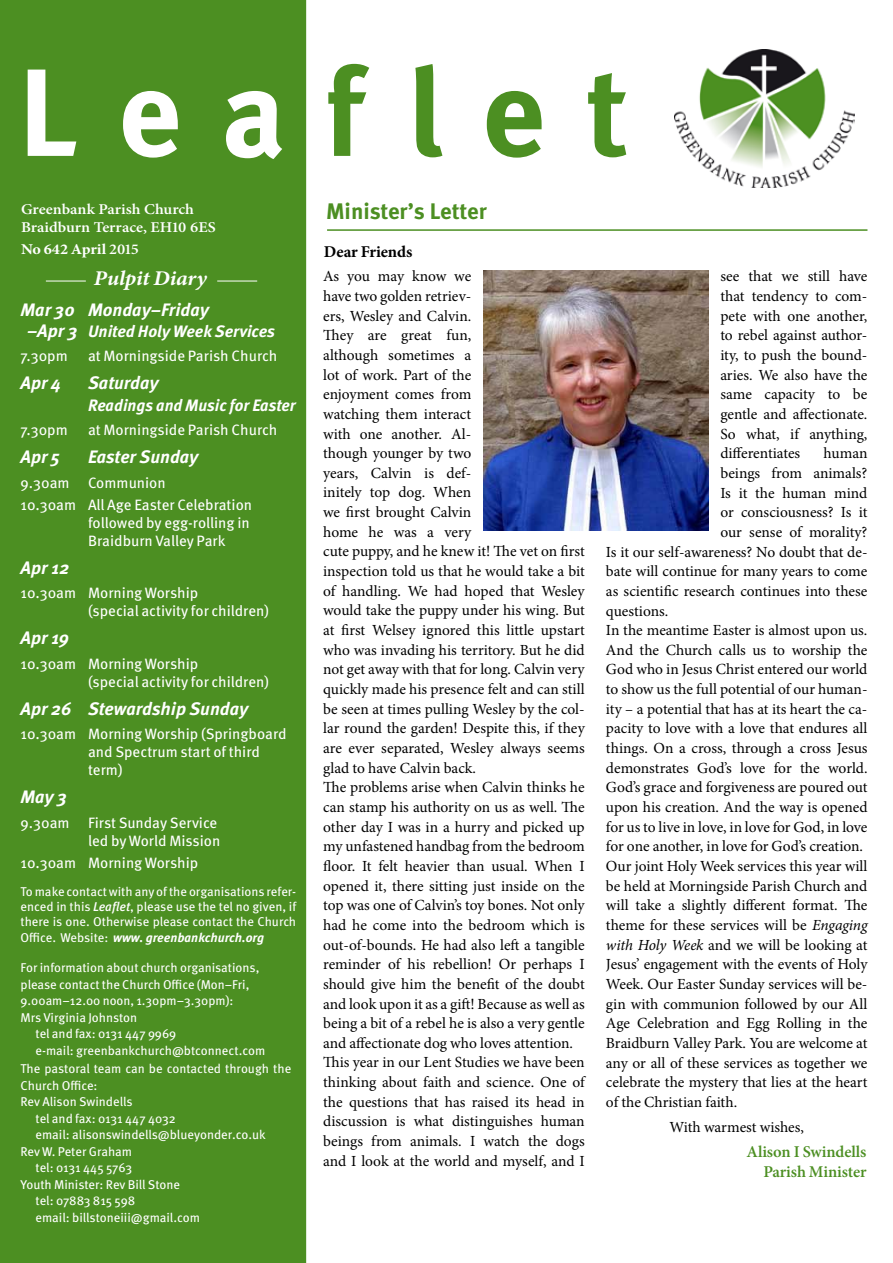
<style>
.page{position:relative;width:893px;height:1263px;background:#fff}
.page>*{position:absolute;margin:0;border:0;box-sizing:border-box;transform-origin:0 0}
.t1{font:700 124.2px "Meta Pro";letter-spacing:.32em;color:#4c8f22}
.t2{font:700 22.5px "Meta Pro";color:#4c8f22}
.t3{font:italic 700 21px "Minion Pro";letter-spacing:-.005em;color:#fff;scale:1.06 1}
.t4{font:italic 700 18px "Meta Pro";color:#fff}
.t5{font:italic 700 16.5px "Meta Pro";color:#fff}
.t6{font:600 16.5px/19.5px "Minion Pro";letter-spacing:-.005em;color:#4c8f22;text-align:right}
.t7{font:700 16.5px "Minion Pro";letter-spacing:-.005em;color:#000}
.t8{font:15.45px/19.6px "Minion Pro";letter-spacing:-.005em;color:#000}
.t9{font:15px/18px "Meta Pro";color:#fff}
.t10{font:600 15px/18px "Minion Pro";color:#fff;scale:1.07 1}
.t11{font:700 15px "Minion Pro";color:#fff;scale:1.07 1}
.t12{font:12.75px/15.3px "Meta Pro";color:#fff;text-align:justify}
.s1{color:#fff}
.s2{font-weight:600}
.s3{font-size:18px}
.s4{font-weight:500;font-style:italic}
.s5{font-weight:700;font-style:italic}
.s6{font-style:italic}
</style>
<div class="page">
<div style="left:0;top:0;width:306px;height:1263px;background:#4c8f22"></div>
<img style="left:483px;top:270px;width:225px;height:260px">
<hr style="left:46px;top:281px;width:40px;height:1px;background:#fff">
<hr style="left:217px;top:281px;width:40px;height:1px;background:#fff">
<hr style="left:327px;top:229px;width:540px;height:2px;background:#4c8f22">
<img style="left:675px;top:50px;width:179px;height:138px">
<h1 class="t1" style="left:18px;top:34px;width:612px"><span class="s1">Lea</span>flet</h1>
<p class="t10" style="left:21px;top:200px;width:183px">Greenbank Parish Church<br>Braidburn Terrace, EH10 6ES</p>
<p class="t11" style="left:21px;top:238px;width:111px">No 642 April <span class="s2">2015</span></p>
<h3 class="t3" style="left:94px;top:264px;width:108px">Pulpit Diary</h3>
<p class="t4" style="left:21px;top:298px;width:190px">Mar 30 Monday–Friday</p>
<p class="t5" style="left:27px;top:321px;width:250px"><span class="s3">–Apr 3</span> United Holy Week Services</p>
<p class="t9" style="left:21px;top:348px;width:49px">7.30pm</p>
<p class="t9" style="left:88px;top:348px;width:191px">at Morningside Parish Church</p>
<p class="t4" style="left:21px;top:372px;width:42px">Apr 4</p>
<p class="t4" style="left:88px;top:372px;width:72px">Saturday</p>
<p class="t5" style="left:88px;top:395px;width:209px">Readings and Music for Easter</p>
<p class="t9" style="left:21px;top:422px;width:49px">7.30pm</p>
<p class="t9" style="left:88px;top:422px;width:191px">at Morningside Parish Church</p>
<p class="t4" style="left:21px;top:446px;width:41px">Apr 5</p>
<p class="t4" style="left:88px;top:446px;width:112px">Easter Sunday</p>
<p class="t9" style="left:21px;top:472px;width:233px;line-height:22.2px">9.30am Communion<br>10.30am All Age Easter Celebration</p>
<p class="t9" style="left:88px;top:514px;width:163px">followed by egg-rolling in<br>Braidburn Valley Park</p>
<p class="t4" style="left:21px;top:556px;width:50px">Apr 12</p>
<p class="t9" style="left:88px;top:585px;width:183px;text-indent:-67px">10.30am Morning Worship<br>(special activity for children)</p>
<p class="t4" style="left:21px;top:627px;width:50px">Apr 19</p>
<p class="t9" style="left:88px;top:655px;width:183px;text-indent:-67px">10.30am Morning Worship<br>(special activity for children)</p>
<p class="t4" style="left:21px;top:697px;width:229px">Apr 26 Stewardship Sunday</p>
<p class="t9" style="left:88px;top:725px;width:200px;text-indent:-67px">10.30am Morning Worship (Springboard and Spectrum start of third term)</p>
<p class="t4" style="left:21px;top:785px;width:48px">May 3</p>
<p class="t9" style="left:21px;top:814px;width:201px;text-align:right">9.30am First Sunday Service led by World Mission</p>
<p class="t9" style="left:21px;top:854px;width:179px">10.30am Morning Worship</p>
<p class="t12" style="left:21px;top:884px;width:277px">To make contact with any of the organisations refer&shy;enced in this <span class="s4">Leaflet</span>, please use the tel no given, if there is one. Otherwise please contact the Church Offi ce. Website: <span class="s5">www. greenbankchurch.org</span></p>
<p class="t12" style="left:21px;top:960px;width:240px">For information about church organisations,</p>
<p class="t12" style="left:21px;top:977px;width:230px">please contact the Church Office (Mon–Fri,</p>
<p class="t12" style="left:21px;top:993px;width:214px">9.00am–12.00 noon, 1.30pm–3.30pm):</p>
<p class="t12" style="left:21px;top:1010px;width:118px">Mrs Virginia Johnston</p>
<p class="t12" style="left:36px;top:1026px;width:142px">tel and fax: 0131 447 9969</p>
<p class="t12" style="left:36px;top:1043px;width:231px">e-mail: greenbankchurch@btconnect.com</p>
<p class="t12" style="left:21px;top:1061px;width:272px">The pastoral team can be contacted through the</p>
<p class="t12" style="left:21px;top:1078px;width:79px">Church Office:</p>
<p class="t12" style="left:21px;top:1094px;width:114px">Rev Alison Swindells</p>
<p class="t12" style="left:36px;top:1111px;width:142px">tel and fax: 0131 447 4032</p>
<p class="t12" style="left:36px;top:1127px;width:232px">email: alisonswindells@blueyonder.co.uk</p>
<p class="t12" style="left:21px;top:1144px;width:113px">Rev W. Peter Graham</p>
<p class="t12" style="left:36px;top:1160px;width:98px">tel: 0131 445 5763</p>
<p class="t12" style="left:21px;top:1177px;width:161px">Youth Minister: Rev Bill Stone</p>
<p class="t12" style="left:36px;top:1193px;width:101px">tel: 07883 815 598</p>
<p class="t12" style="left:36px;top:1210px;width:166px">email: billstoneiii@gmail.com</p>
<h2 class="t2" style="left:326px;top:196px;width:162px">Minister’s Letter</h2>
<p class="t7" style="left:324px;top:240px;width:90px">Dear Friends</p>
<p class="t8" style="left:323px;top:267px;width:263px">As you may know we<br>have two golden retriev-<br>ers, Wesley and Calvin.<br>They are great fun,<br>although sometimes a<br>lot of work. Part of the<br>enjoyment comes from<br>watching them interact<br>with one another. Al-<br>though younger by two<br>years, Calvin is def-<br>initely top dog. When<br>we first brought Calvin<br>home he was a very<br>cute puppy, and he knew it! The vet on first inspection told us that he would take a bit of handling. We had hoped that Wesley would take the puppy under his wing. But at first Welsey ignored this little upstart who was invading his territory. But he did not get away with that for long. Calvin very quickly made his presence felt and can still be seen at times pulling Wesley by the col&shy;lar round the garden! Despite this, if they are ever separated, Wesley always seems glad to have Calvin back.<br>The problems arise when Calvin thinks he can stamp his authority on us as well. The other day I was in a hurry and picked up my unfastened handbag from the bedroom floor. It felt heavier than usual. When I opened it, there sitting just inside on the top was one of Calvin’s toy bones. Not only had he come into the bedroom which is out-of-bounds. He had also left a tangible reminder of his rebellion! Or perhaps I should give him the benefit of the doubt and look upon it as a gift! Because as well as being a bit of a rebel he is also a very gentle and affectionate dog who loves attention.<br>This year in our Lent Studies we have been thinking about faith and science. One of the questions that has raised its head in discussion is what distinguishes human beings from animals. I watch the dogs and I look at the world and myself, and I</p>
<p class="t8" style="left:720px;top:267px;width:149px;text-align:justify">see that we still have that tendency to com&shy;pete with one another, to rebel against author&shy;ity, to push the bound&shy;aries. We also have the same capacity to be gentle and affectionate.<br>So what, if anything, differentiates</p>
<p class="t8" style="left:824px;top:444px;width:45px">human</p>
<p class="t8" style="left:720px;top:463px;width:149px">beings from animals?</p>
<p class="t8" style="left:720px;top:483px;width:149px">Is it the human mind</p>
<p class="t8" style="left:720px;top:502px;width:149px">or consciousness? Is it</p>
<p class="t8" style="left:720px;top:522px;width:149px">our sense of morality?</p>
<p class="t8" style="left:606px;top:542px;width:263px">Is it our self-awareness? No doubt that de-</p>
<p class="t8" style="left:606px;top:561px;width:263px">bate will continue for many years to come</p>
<p class="t8" style="left:606px;top:581px;width:263px">as scientific research continues into these</p>
<p class="t8" style="left:606px;top:601px;width:64px">questions.</p>
<p class="t8" style="left:606px;top:620px;width:263px">In the meantime Easter is almost upon us.</p>
<p class="t8" style="left:606px;top:640px;width:263px">And the Church calls us to worship the</p>
<p class="t8" style="left:606px;top:660px;width:263px">God who in Jesus Christ entered our world</p>
<p class="t8" style="left:606px;top:679px;width:263px">to show us the full potential of our human-</p>
<p class="t8" style="left:606px;top:699px;width:263px">ity – a potential that has at its heart the ca-</p>
<p class="t8" style="left:606px;top:719px;width:263px">pacity to love with a love that endures all</p>
<p class="t8" style="left:606px;top:738px;width:263px">things. On a cross, through a cross Jesus</p>
<p class="t8" style="left:606px;top:758px;width:263px">demonstrates God’s love for the world.</p>
<p class="t8" style="left:606px;top:778px;width:263px">God’s grace and forgiveness are poured out</p>
<p class="t8" style="left:606px;top:797px;width:263px">upon his creation. And the way is opened</p>
<p class="t8" style="left:606px;top:817px;width:263px">for us to live in love, in love for God, in love</p>
<p class="t8" style="left:606px;top:837px;width:259px">for one another, in love for God’s creation.</p>
<p class="t8" style="left:606px;top:856px;width:263px">Our joint Holy Week services this year will</p>
<p class="t8" style="left:606px;top:876px;width:263px">be held at Morningside Parish Church and</p>
<p class="t8" style="left:606px;top:896px;width:263px">will take a slightly different format. The</p>
<p class="t8" style="left:606px;top:915px;width:263px">theme for these services will be <span class="s6">Engaging</span></p>
<p class="t8" style="left:606px;top:935px;width:263px"><span class="s6">with Holy Week</span> and we will be looking at</p>
<p class="t8" style="left:606px;top:954px;width:263px">Jesus’ engagement with the events of Holy</p>
<p class="t8" style="left:606px;top:974px;width:263px">Week. Our Easter Sunday services will be-</p>
<p class="t8" style="left:606px;top:994px;width:263px">gin with communion followed by our All</p>
<p class="t8" style="left:606px;top:1013px;width:263px">Age Celebration and Egg Rolling in the</p>
<p class="t8" style="left:606px;top:1033px;width:263px">Braidburn Valley Park. You are welcome at</p>
<p class="t8" style="left:606px;top:1053px;width:263px">any or all of these services as together we</p>
<p class="t8" style="left:606px;top:1072px;width:263px">celebrate the mystery that lies at the heart</p>
<p class="t8" style="left:606px;top:1093px;width:133px">of the Christian faith.</p>
<p class="t8" style="left:669px;top:1117px;width:136px">With warmest wishes,</p>
<p class="t6" style="left:746px;top:1142px;width:121px">Alison I Swindells<br>Parish Minister</p>
</div>
